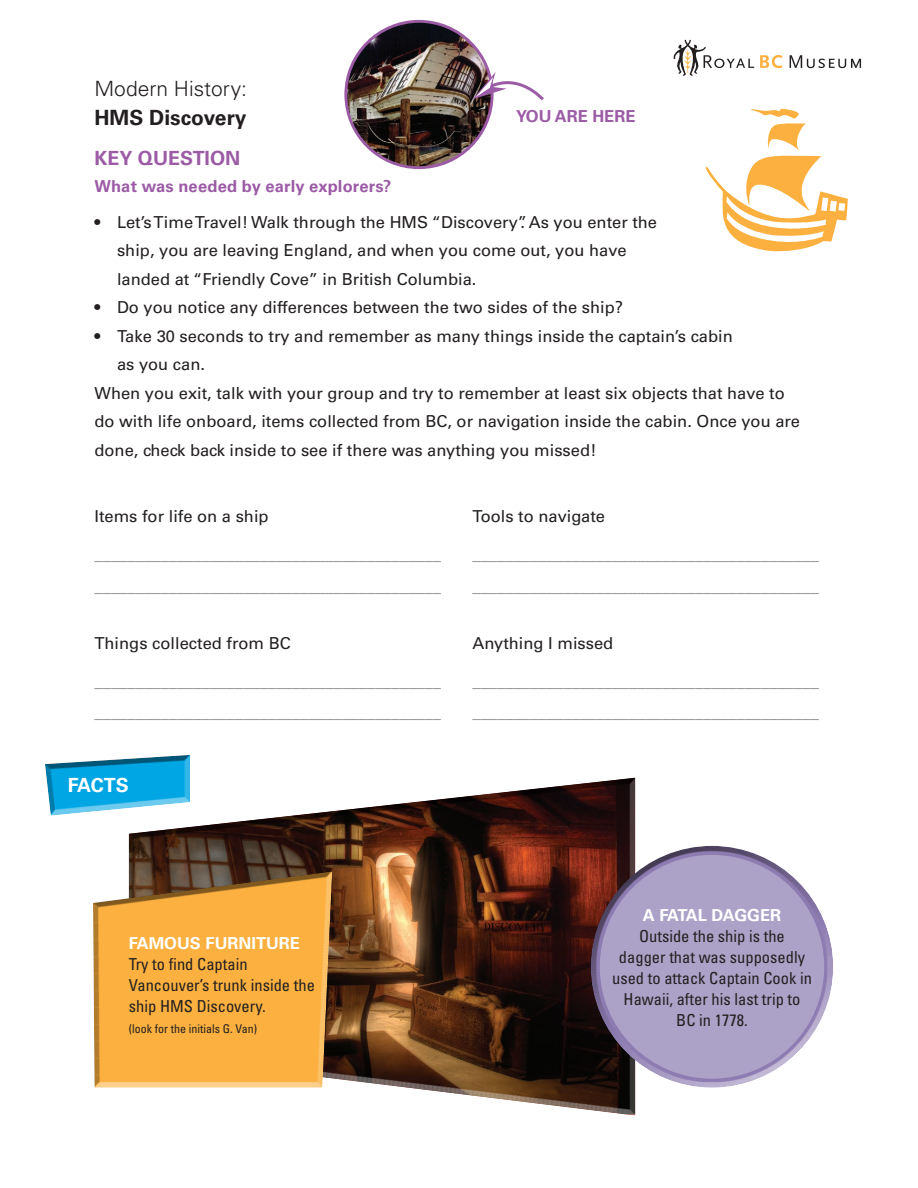
<style>
.page{position:relative;width:918px;height:1188px;background:#fff}
.page>*{position:absolute;margin:0;border:0;box-sizing:border-box;transform-origin:0 0}
.t1{font:300 21px "Univers LT Std";color:#231f20}
.t2{font:700 21px "Univers LT Std";color:#231f20}
.t3{font:700 19.5px "Univers LT Std";color:#9b5ba5}
.t4{font:700 19.5px "Univers LT Std";letter-spacing:-.01em;color:#fff}
.t5{font:16.5px/28.5px "Univers LT Std";color:#231f20}
.t6{font:16.5px/31.5px "Univers LT Std";color:#808285}
.t7{font:condensed 16.5px/21px "Univers LT Std";color:#231f20}
.t8{font:700 16.5px "Univers LT Std";color:#9b5ba5}
.t9{font:700 16.5px "Univers LT Std";color:#fff}
.t10{font:condensed 12px "Univers LT Std";color:#231f20}
</style>
<div class="page">
<div style="left:128px;top:777px;width:510px;height:339px;background:#fff;opacity:.75"></div>
<div style="left:128px;top:775px;width:510px;height:280px;background:#231f20;opacity:.75"></div>
<div style="left:93px;top:869px;width:241px;height:219px;background:#231f20;opacity:.75"></div>
<div style="left:45px;top:752px;width:147px;height:65px;background:#231f20;opacity:.75"></div>
<svg style="left:760px;top:55px;width:23px;height:13px"></svg>
<svg style="left:790px;top:55px;width:71px;height:13px"></svg>
<svg style="left:674px;top:40px;width:80px;height:36px"></svg>
<div style="left:589px;top:908px;width:244px;height:180px;background:#fff;opacity:.75"></div>
<div style="left:589px;top:843px;width:244px;height:207px;background:#231f20;opacity:.75"></div>
<svg style="left:705px;top:109px;width:143px;height:143px"></svg>
<img style="left:346px;top:21px;width:146px;height:147px;border-radius:73px">
<svg style="left:472px;top:72px;width:72px;height:30px"></svg>
<p class="t1" style="left:94px;top:76px;width:154px">Modern History:</p>
<p class="t2" style="left:94px;top:105px;width:154px">HMS DISCOVERY</p>
<p class="t3" style="left:94px;top:147px;width:147px">KEY QUESTION</p>
<p class="t8" style="left:516px;top:107px;width:121px">YOU ARE HERE</p>
<p class="t8" style="left:94px;top:177px;width:298px">WHAT WAS NEEDED BY EARLY EXPLORERS?</p>
<p class="t5" style="left:117px;top:208px;width:542px;text-indent:-23px">• Let’sTimeTravel! Walk through the HMS “Discovery”. As you enter the ship, you are leaving England, and when you come out, you have landed at “Friendly Cove” in British Columbia.</p>
<p class="t5" style="left:94px;top:293px;width:530px">• Do you notice any differences between the two sides of the ship?</p>
<p class="t5" style="left:94px;top:322px;width:640px">• Take 30 seconds to try and remember as many things inside the captain’s cabin</p>
<p class="t5" style="left:117px;top:350px;width:90px">as you can.</p>
<p class="t5" style="left:94px;top:379px;width:692px">When you exit, talk with your group and try to remember at least six objects that have to</p>
<p class="t5" style="left:94px;top:407px;width:707px">do with life onboard, items collected from BC, or navigation inside the cabin. Once you are</p>
<p class="t5" style="left:94px;top:436px;width:504px">done, check back inside to see if there was anything you missed!</p>
<p class="t5" style="left:94px;top:502px;width:176px">Items for life on a ship</p>
<p class="t6" style="left:94px;top:539px;width:348px">__________________________________________ __________________________________________</p>
<p class="t5" style="left:94px;top:629px;width:198px">Things collected from BC</p>
<p class="t6" style="left:94px;top:665px;width:348px">__________________________________________ __________________________________________</p>
<p class="t4" style="left:68px;top:774px;width:62px">FACTS</p>
<p class="t5" style="left:472px;top:502px;width:134px">Tools to navigate</p>
<p class="t6" style="left:472px;top:539px;width:348px">__________________________________________ __________________________________________</p>
<p class="t5" style="left:472px;top:629px;width:142px">Anything I missed</p>
<p class="t6" style="left:472px;top:665px;width:348px">__________________________________________ __________________________________________</p>
<p class="t9" style="left:129px;top:934px;width:173px">FAMOUS FURNITURE</p>
<p class="t7" style="left:129px;top:953px;width:188px">Try to find Captain<br>Vancouver’s trunk inside the ship HMS Discovery.</p>
<p class="t10" style="left:129px;top:1021px;width:130px">(look for the initials G. Van)</p>
<p class="t9" style="left:643px;top:906px;width:140px">A FATAL DAGGER</p>
<p class="t7" style="left:612px;top:926px;width:201px;text-align:center">Outside the ship is the<br>dagger that was supposedly used to attack Captain Cook in<br>Hawaii, after his last trip to<br>BC in 1778.</p>
</div>
